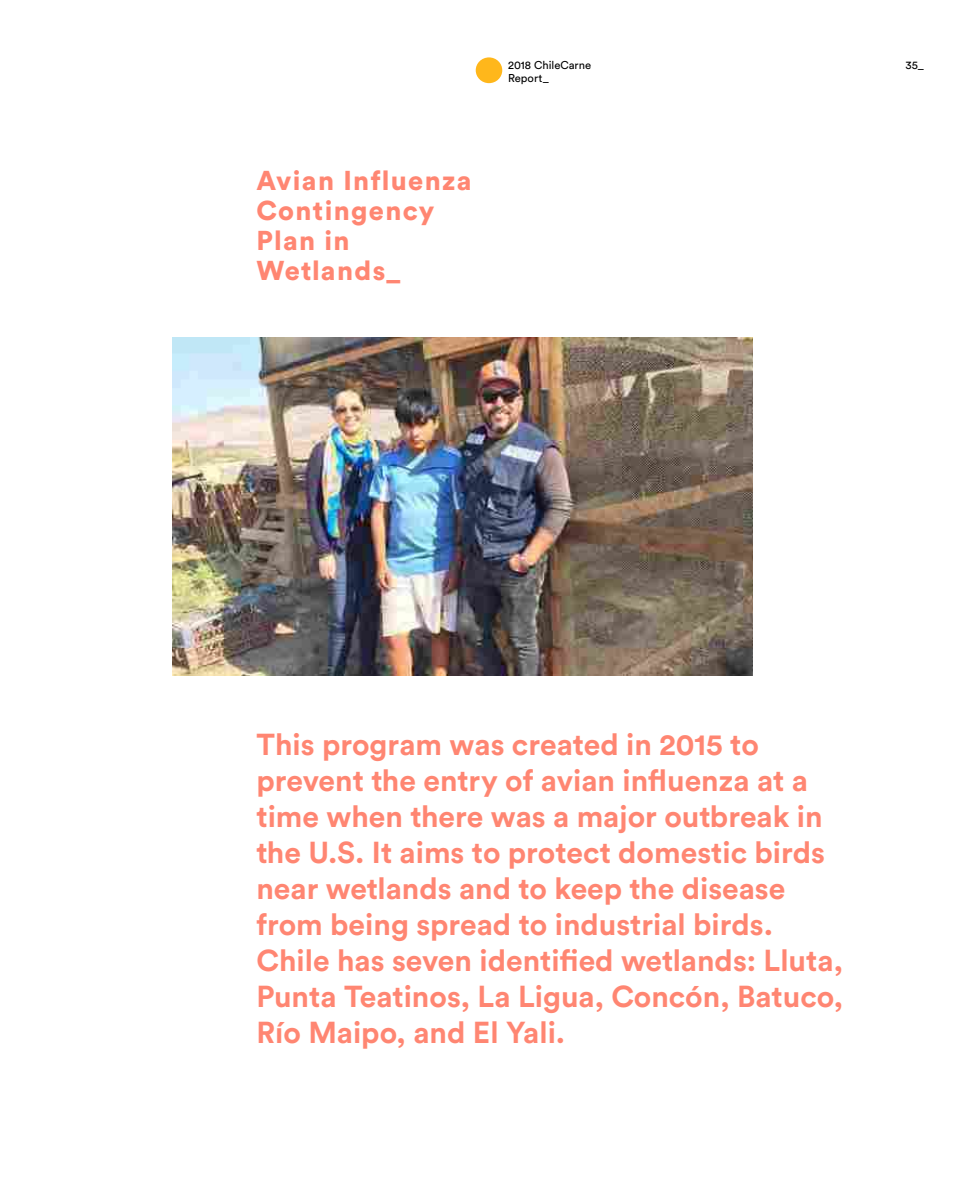
<style>
.page{position:relative;width:978px;height:1191px;background:#fff}
.page>*{position:absolute;margin:0;border:0;box-sizing:border-box;transform-origin:0 0}
.t1{font:700 30px/36px "Circular Std";color:#ff8672}
.t2{font:900 27px/30px "Circular Std";letter-spacing:.05em;color:#ff8672}
.t3{font:11.25px/12.8px "Circular Std";color:#000}
</style>
<div class="page">
<div style="left:476px;top:57px;width:26px;height:26px;background:#ffb71b;border-radius:50%"></div>
<img style="left:172px;top:338px;width:581px;height:337px">
<p class="t2" style="left:256px;top:165px;width:217px">Avian Influenza<br>Contingency<br>Plan in<br>Wetlands_</p>
<p class="t3" style="left:508px;top:59px;width:84px">2018 ChileCarne<br>Report_</p>
<p class="t3" style="left:906px;top:59px;width:20px">35_</p>
<p class="t1" style="left:256px;top:725px;width:588px">This program was created in 2015 to prevent the entry of avian influenza at a time when there was a major outbreak in the U.S. It aims to protect domestic birds near wetlands and to keep the disease from being spread to industrial birds.<br>Chile has seven identified wetlands: Lluta, Punta Teatinos, La Ligua, Concón, Batuco, Río Maipo, and El Yali.</p>
</div>
